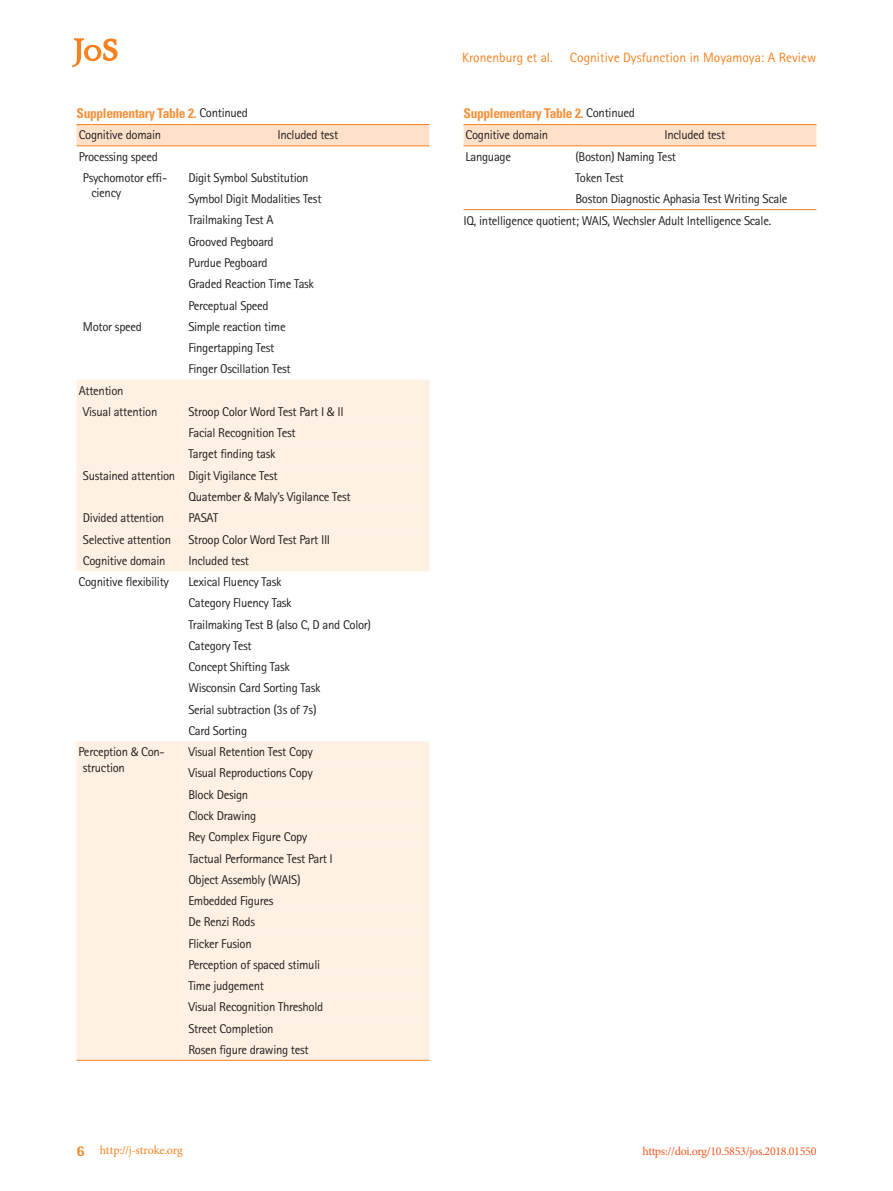
<style>
.page{position:relative;width:893px;height:1191px;background:#fff}
.page>*{position:absolute;margin:0;border:0;box-sizing:border-box;transform-origin:0 0}
.t1{font:700 condensed 13.5px "Univers LT Std";letter-spacing:-.025em;color:#f6923c}
.t2{font:13.5px "Rotis Sans Serif Std";color:#f58220}
.t3{font:12.75px/21.3px "Rotis Sans Serif Std";letter-spacing:-.025em;color:#231f20}
.t4{font:12px "Minion Pro";letter-spacing:-.025em;color:#f15921}
.t5{font:12px "Minion Pro";letter-spacing:-.015em;color:#f58220}
.s1{font-family:"Rotis Sans Serif Std";font-weight:400;font-stretch:normal;font-size:12.75px;color:#231f20}
.s2{font-family:"Myriad Pro"}
.s3{font-family:"Rotis Semi Sans Std";font-weight:800;font-size:15px}
</style>
<div class="page">
<svg style="left:72px;top:38px;width:46px;height:29px"></svg>
<div style="left:77px;top:125px;width:352px;height:20px;background:#fee1c8"></div>
<div style="left:77px;top:380px;width:352px;height:21px;background:#fef0e2"></div>
<svg style="left:77px;top:401px;width:352px;height:659px;fill:#fef0e2"></svg>
<hr style="left:77px;top:124px;width:109px;height:1px;background:#f58220">
<hr style="left:186px;top:124px;width:243px;height:1px;background:#f58220">
<hr style="left:77px;top:145px;width:109px;height:1px;background:#f58220">
<hr style="left:186px;top:145px;width:243px;height:1px;background:#f58220">
<hr style="left:77px;top:1060px;width:109px;height:1px;background:#f58220">
<hr style="left:186px;top:1060px;width:243px;height:1px;background:#f58220">
<svg style="left:463px;top:125px;width:353px;height:22px;background:#fde0c6"></svg>
<hr style="left:463px;top:124px;width:110px;height:1px;background:#f58220">
<hr style="left:573px;top:124px;width:243px;height:1px;background:#f58220">
<hr style="left:463px;top:145px;width:110px;height:1px;background:#f58220">
<hr style="left:573px;top:145px;width:243px;height:1px;background:#f58220">
<hr style="left:463px;top:209px;width:110px;height:1px;background:#f58220">
<hr style="left:573px;top:209px;width:243px;height:1px;background:#f58220">
<p class="t2" style="left:462px;top:50px;width:92px">Kronenburg et al.</p>
<p class="t2" style="left:570px;top:50px;width:248px">Cognitive Dysfunction in Moyamoya: A Review</p>
<p class="t1" style="left:77px;top:104px;width:173px">Supplementary Table 2. <span class="s1">Continued</span></p>
<p class="t1" style="left:463px;top:104px;width:173px">Supplementary Table 2. <span class="s1">Continued</span></p>
<p class="t3" style="left:466px;top:124px;width:84px">Cognitive domain</p>
<p class="t3" style="left:664px;top:124px;width:62px">Included test</p>
<p class="t3" style="left:466px;top:146px;width:47px">Language</p>
<p class="t3" style="left:575px;top:146px;width:102px">(Boston) Naming Test</p>
<p class="t3" style="left:575px;top:167px;width:50px">Token Test</p>
<p class="t3" style="left:575px;top:188px;width:214px">Boston Diagnostic Aphasia Test Writing Scale</p>
<p class="t3" style="left:463px;top:210px;width:309px">IQ, intelligence quotient; WAIS, Wechsler Adult Intelligence Scale.</p>
<p class="t3" style="left:79px;top:124px;width:84px">Cognitive domain</p>
<p class="t3" style="left:277px;top:124px;width:62px">Included test</p>
<p class="t3" style="left:83px;top:146px;width:86px;text-indent:-4px">Processing speed<br>Psychomotor effi-</p>
<p class="t3" style="left:91px;top:182px;width:31px">ciency</p>
<p class="t3" style="left:188px;top:167px;width:135px">Digit Symbol Substitution<br>Symbol Digit Modalities Test<br>Trailmaking Test A<br>Grooved Pegboard<br>Purdue Pegboard<br>Graded Reaction Time Task<br>Perceptual Speed</p>
<p class="t3" style="left:83px;top:316px;width:61px">Motor speed</p>
<p class="t3" style="left:188px;top:316px;width:104px">Simple reaction time<br>Fingertapping Test<br>Finger Oscillation Test</p>
<p class="t3" style="left:83px;top:379px;width:76px;text-indent:-4px">Attention<br>Visual attention</p>
<p class="t3" style="left:188px;top:401px;width:157px">Stroop Color Word Test Part I <span class="s2">&amp;</span> II</p>
<p class="t3" style="left:188px;top:422px;width:109px">Facial Recognition Test</p>
<p class="t3" style="left:188px;top:443px;width:89px">Target finding task</p>
<p class="t3" style="left:83px;top:464px;width:196px">Sustained attention Digit Vigilance Test</p>
<p class="t3" style="left:188px;top:486px;width:164px">Quatember <span class="s2">&amp;</span> Maly’s Vigilance Test</p>
<p class="t3" style="left:83px;top:507px;width:83px">Divided attention</p>
<p class="t3" style="left:188px;top:507px;width:31px">PASAT</p>
<p class="t3" style="left:83px;top:528px;width:90px">Selective attention</p>
<p class="t3" style="left:188px;top:528px;width:143px">Stroop Color Word Test Part III</p>
<p class="t3" style="left:83px;top:550px;width:84px">Cognitive domain</p>
<p class="t3" style="left:188px;top:550px;width:62px">Included test</p>
<p class="t3" style="left:79px;top:571px;width:92px">Cognitive flexibility</p>
<p class="t3" style="left:188px;top:571px;width:184px">Lexical Fluency Task<br>Category Fluency Task<br>Trailmaking Test B (also C, D and Color)<br>Category Test<br>Concept Shifting Task<br>Wisconsin Card Sorting Task<br>Serial subtraction (3s of 7s)<br>Card Sorting</p>
<p class="t3" style="left:83px;top:744px;width:83px;line-height:15.3px;text-indent:-4px">Perception <span class="s2">&amp;</span> Con&shy;struction</p>
<p class="t3" style="left:188px;top:741px;width:146px">Visual Retention Test Copy<br>Visual Reproductions Copy<br>Block Design<br>Clock Drawing<br>Rey Complex Figure Copy<br>Tactual Performance Test Part I<br>Object Assembly (WAIS)<br>Embedded Figures<br>De Renzi Rods<br>Flicker Fusion<br>Perception of spaced stimuli<br>Time judgement<br>Visual Recognition Threshold<br>Street Completion<br>Rosen figure drawing test</p>
<p class="t5" style="left:77px;top:1142px;width:108px"><span class="s3">6</span> http://j-stroke.org</p>
<p class="t4" style="left:643px;top:1143px;width:175px">https://doi.org/10.5853/jos.2018.01550</p>
</div>
